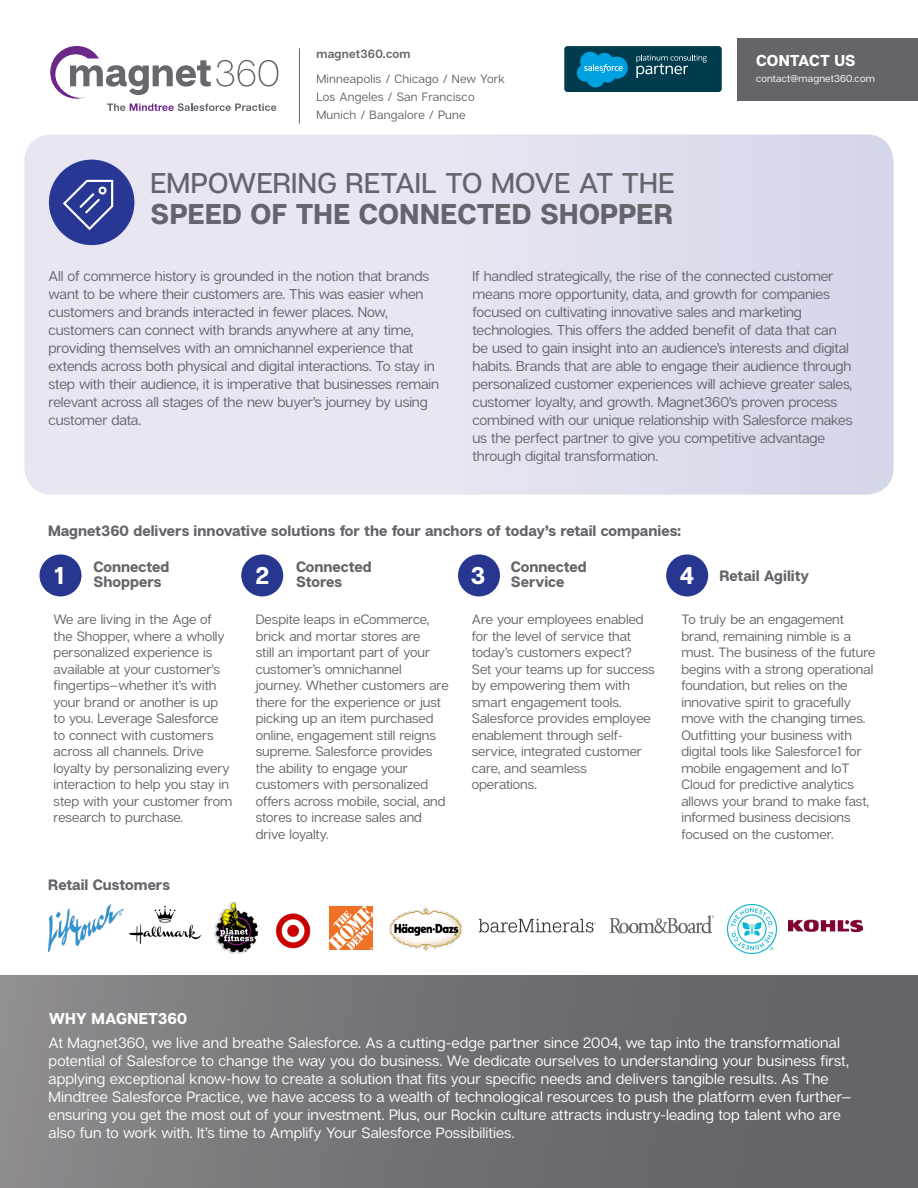
<style>
.page{position:relative;width:918px;height:1188px;background:#fff}
.page>*{position:absolute;margin:0;border:0;box-sizing:border-box;transform-origin:0 0}
.t1{font:600 28.5px "Articulat CF";letter-spacing:.005em;color:#64656a}
.t2{font:800 28.5px "Articulat CF";letter-spacing:.015em;color:#64656a}
.t3{font:800 24.3px "Articulat CF";color:#fff}
.t4{font:800 15.75px "Articulat CF";letter-spacing:.005em;color:#fff}
.t5{font:500 15px/18px "Articulat CF";letter-spacing:.005em;color:#fff}
.t6{font:800 15px/15px "Articulat CF";color:#64656a}
.t7{font:500 14.25px/18px "Articulat CF";letter-spacing:-.01em;color:#64656a}
.t8{font:500 13.5px/16.5px "Articulat CF";color:#64656a}
.t9{font:500 12px/18px "Articulat CF";letter-spacing:.02em;color:#64656a}
.t10{font:700 12px "Articulat CF";letter-spacing:.02em;color:#64656a}
.t11{font:500 10.2px "Articulat CF";letter-spacing:.015em;color:#fff}
</style>
<div class="page">
<div style="left:40px;top:554px;width:42px;height:42px;background:#27378f;border-radius:50%"></div>
<div style="left:241px;top:554px;width:42px;height:42px;background:#27378f;border-radius:50%"></div>
<div style="left:458px;top:554px;width:42px;height:42px;background:#27378f;border-radius:50%"></div>
<div style="left:666px;top:554px;width:42px;height:42px;background:#27378f;border-radius:50%"></div>
<img style="left:49px;top:904px;width:74px;height:48px">
<img style="left:128px;top:905px;width:74px;height:39px">
<img style="left:214px;top:902px;width:44px;height:52px">
<img style="left:330px;top:906px;width:43px;height:43px">
<img style="left:389px;top:907px;width:73px;height:44px">
<img style="left:479px;top:918px;width:117px;height:15px">
<img style="left:275px;top:913px;width:36px;height:36px">
<img style="left:610px;top:916px;width:104px;height:17px">
<img style="left:727px;top:904px;width:49px;height:49px">
<img style="left:789px;top:920px;width:74px;height:11px">
<div style="left:24px;top:134px;width:870px;height:361px;background:linear-gradient(to right,#e1e0ee,#dddfed);border-radius:27px"></div>
<div style="left:738px;top:38px;width:180px;height:63px;background:#646569"></div>
<div style="left:0;top:976px;width:918px;height:212px;background:linear-gradient(to right,#8a878a,#5c5e62)"></div>
<div style="left:564px;top:46px;width:158px;height:46px;background:#003c4d;border-radius:3px"></div>
<svg style="left:577px;top:52px;width:51px;height:35px"></svg>
<svg style="left:636px;top:55px;width:71px;height:23px"></svg>
<svg style="left:50px;top:45px;width:228px;height:66px"></svg>
<hr style="left:299px;top:49px;width:1px;height:74px;background:#646569">
<p class="t10" style="left:316px;top:47px;width:96px">magnet360.com</p>
<p class="t9" style="left:316px;top:70px;width:190px">Minneapolis / Chicago / New York<br>Los Angeles / San Francisco</p>
<p class="t9" style="left:316px;top:106px;width:151px">Munich / Bangalore / Pune</p>
<p class="t1" style="left:151px;top:166px;width:525px">EMPOWERING RETAIL TO MOVE AT THE</p>
<p class="t2" style="left:151px;top:197px;width:524px">SPEED OF THE CONNECTED SHOPPER</p>
<p class="t4" style="left:756px;top:51px;width:101px">CONTACT US</p>
<p class="t11" style="left:756px;top:72px;width:120px">contact@magnet360.com</p>
<p class="t7" style="left:49px;top:267px;width:392px">All of commerce history is grounded in the notion that brands want to be where their customers are. This was easier when customers and brands interacted in fewer places. Now, customers can connect with brands anywhere at any time, providing themselves with an omnichannel experience that extends across both physical and digital interactions. To stay in step with their audience, it is imperative that businesses remain relevant across all stages of the new buyer’s journey by using customer data.</p>
<p class="t7" style="left:472px;top:267px;width:382px">If handled strategically, the rise of the connected customer means more opportunity, data, and growth for companies focused on cultivating innovative sales and marketing technologies. This offers the added benefit of data that can be used to gain insight into an audience’s interests and digital habits. Brands that are able to engage their audience through personalized customer experiences will achieve greater sales, customer loyalty, and growth. Magnet360’s proven process combined with our unique relationship with Salesforce makes us the perfect partner to give you competitive advantage through digital transformation.</p>
<p class="t6" style="left:48px;top:524px;width:635px">Magnet360 delivers innovative solutions for the four anchors of today’s retail companies:</p>
<p class="t6" style="left:94px;top:560px;width:77px">Connected<br>Shoppers</p>
<p class="t6" style="left:296px;top:560px;width:77px">Connected<br>Stores</p>
<p class="t6" style="left:511px;top:560px;width:77px">Connected<br>Service</p>
<p class="t8" style="left:472px;top:612px;width:184px">Are your employees enabled for the level of service that today’s customers expect?<br>Set your teams up for success by empowering them with smart engagement tools.<br>Salesforce provides employee enablement through self&shy;service, integrated customer care, and seamless operations.</p>
<p class="t3" style="left:54px;top:560px;width:12px">1</p>
<p class="t3" style="left:255px;top:560px;width:15px">2</p>
<p class="t3" style="left:471px;top:560px;width:17px">3</p>
<p class="t3" style="left:680px;top:560px;width:16px">4</p>
<p class="t6" style="left:719px;top:569px;width:91px">Retail Agility</p>
<p class="t8" style="left:681px;top:612px;width:196px">To truly be an engagement brand, remaining nimble is a must. The business of the future begins with a strong operational foundation, but relies on the innovative spirit to gracefully move with the changing times.<br>Outfitting your business with digital tools like Salesforce1 for mobile engagement and IoT<br>Cloud for predictive analytics allows your brand to make fast, informed business decisions focused on the customer.</p>
<p class="t8" style="left:54px;top:612px;width:180px">We are living in the Age of the Shopper, where a wholly personalized experience is available at your customer’s fingertips—whether it’s with your brand or another is up to you. Leverage Salesforce to connect with customers across all channels. Drive loyalty by personalizing every interaction to help you stay in step with your customer from research to purchase.</p>
<p class="t8" style="left:256px;top:612px;width:194px">Despite leaps in eCommerce, brick and mortar stores are<br>still an important part of your customer’s omnichannel journey. Whether customers are there for the experience or just picking up an item purchased online, engagement still reigns supreme. Salesforce provides the ability to engage your customers with personalized offers across mobile, social, and stores to increase sales and drive loyalty.</p>
<p class="t6" style="left:48px;top:878px;width:123px">Retail Customers</p>
<p class="t4" style="left:49px;top:1008px;width:140px">WHY MAGNET360</p>
<p class="t5" style="left:49px;top:1034px;width:804px">At Magnet360, we live and breathe Salesforce. As a cutting-edge partner since 2004, we tap into the transformational potential of Salesforce to change the way you do business. We dedicate ourselves to understanding your business first, applying exceptional know-how to create a solution that fits your specific needs and delivers tangible results. As The Mindtree Salesforce Practice, we have access to a wealth of technological resources to push the platform even further— ensuring you get the most out of your investment. Plus, our Rockin culture attracts industry-leading top talent who are also fun to work with. It’s time to Amplify Your Salesforce Possibilities.</p>
</div>
